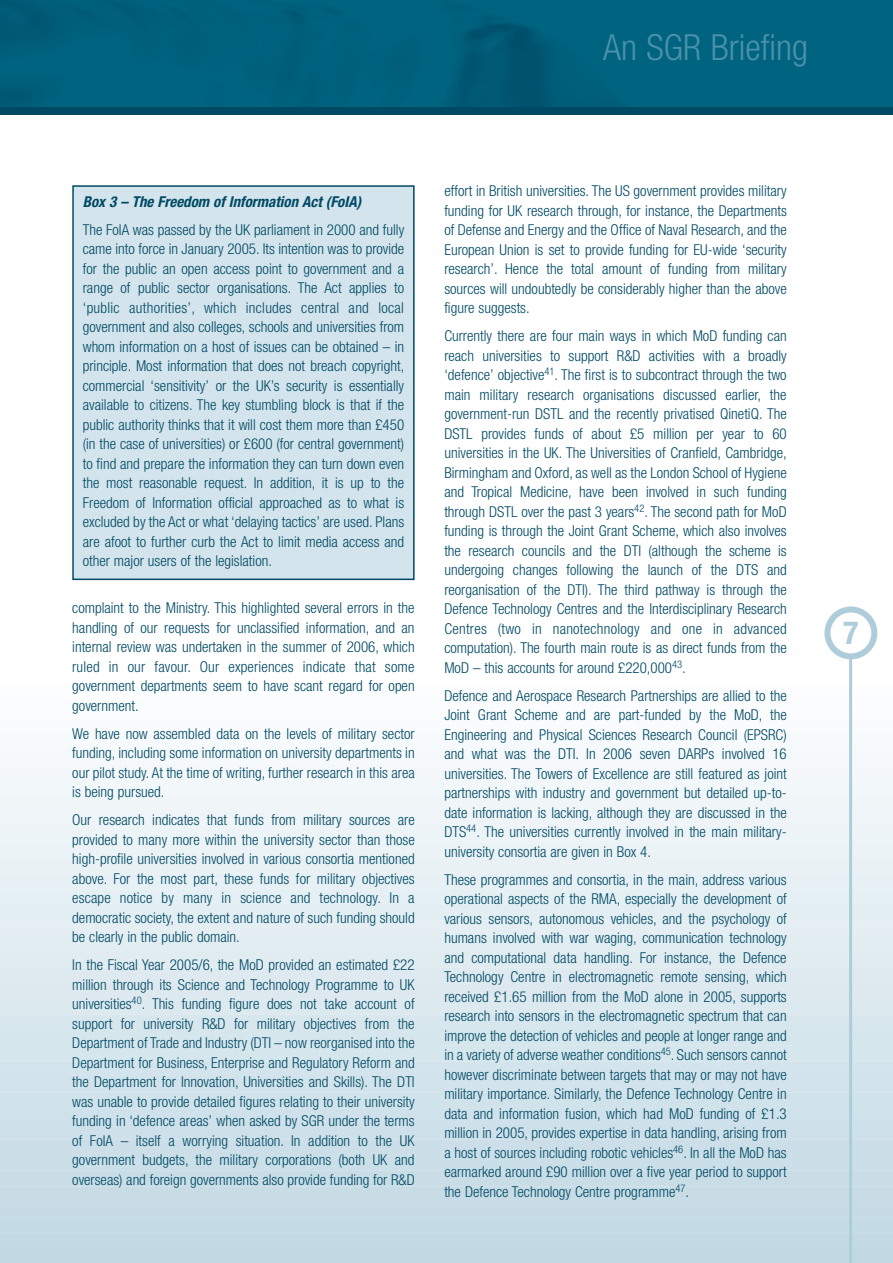
<style>
.page{position:relative;width:893px;height:1263px;background:#fff}
.page>*{position:absolute;margin:0;border:0;box-sizing:border-box;transform-origin:0 0}
.t1{font:300 condensed 36px "Helvetica Neue";color:#4b92aa}
.t2{font:700 condensed 31.95px "Helvetica Neue";color:#aeccda}
.t3{font:300 condensed 15px/19.5px "Helvetica Neue";color:#004964;text-align:justify}
.t4{font:italic 700 condensed 15px "Helvetica Neue";color:#004964}
</style>
<div class="page">
<div style="left:0;top:0;width:893px;height:115px;background:#004964"></div>
<img style="left:0;top:0;width:893px;height:106px">
<div style="left:0;top:696px;width:893px;height:27px;background:#fafcfd"></div>
<div style="left:0;top:711px;width:893px;height:28px;background:#f9fbfd"></div>
<div style="left:0;top:727px;width:893px;height:27px;background:#f7fafc"></div>
<div style="left:0;top:743px;width:893px;height:27px;background:#f5f9fb"></div>
<div style="left:0;top:758px;width:893px;height:28px;background:#f4f8fb"></div>
<div style="left:0;top:774px;width:893px;height:27px;background:#f2f7fa"></div>
<div style="left:0;top:790px;width:893px;height:27px;background:#f0f6f8"></div>
<div style="left:0;top:805px;width:893px;height:27px;background:#eef4f7"></div>
<div style="left:0;top:821px;width:893px;height:27px;background:#edf4f7"></div>
<div style="left:0;top:837px;width:893px;height:27px;background:#ebf3f6"></div>
<div style="left:0;top:852px;width:893px;height:27px;background:#e9f1f5"></div>
<div style="left:0;top:868px;width:893px;height:27px;background:#e7f1f5"></div>
<div style="left:0;top:883px;width:893px;height:28px;background:#e5f0f4"></div>
<div style="left:0;top:899px;width:893px;height:27px;background:#e3eef3"></div>
<div style="left:0;top:915px;width:893px;height:27px;background:#e4eef3"></div>
<div style="left:0;top:930px;width:893px;height:28px;background:#e2edf2"></div>
<div style="left:0;top:946px;width:893px;height:27px;background:#e1ecf1"></div>
<div style="left:0;top:962px;width:893px;height:27px;background:#dfeaf0"></div>
<div style="left:0;top:977px;width:893px;height:27px;background:#dde9ef"></div>
<div style="left:0;top:993px;width:893px;height:27px;background:#dce9ef"></div>
<div style="left:0;top:1008px;width:893px;height:28px;background:#d8e7ee"></div>
<div style="left:0;top:1024px;width:893px;height:27px;background:#d6e6ed"></div>
<div style="left:0;top:1040px;width:893px;height:27px;background:#d5e6ed"></div>
<div style="left:0;top:1055px;width:893px;height:28px;background:#d4e4ec"></div>
<div style="left:0;top:1071px;width:893px;height:27px;background:#d2e3eb"></div>
<div style="left:0;top:1087px;width:893px;height:27px;background:#d0e2ea"></div>
<div style="left:0;top:1102px;width:893px;height:28px;background:#cfe1ea"></div>
<div style="left:0;top:1118px;width:893px;height:27px;background:#cee0e9"></div>
<div style="left:0;top:1134px;width:893px;height:27px;background:#ccdfe8"></div>
<div style="left:0;top:1149px;width:893px;height:27px;background:#cbdfe8"></div>
<div style="left:0;top:1165px;width:893px;height:27px;background:#c9dde7"></div>
<div style="left:0;top:1180px;width:893px;height:28px;background:#c8dce6"></div>
<div style="left:0;top:1196px;width:893px;height:27px;background:#c6dbe5"></div>
<div style="left:0;top:1212px;width:893px;height:27px;background:#c5dbe5"></div>
<div style="left:0;top:1227px;width:893px;height:28px;background:#c3d9e4"></div>
<div style="left:0;top:1243px;width:893px;height:20px;background:#c1d8e3"></div>
<hr style="left:849px;top:656px;width:3px;height:607px;background:#aeccda">
<svg style="left:824px;top:606px;width:53px;height:53px"></svg>
<div style="left:73px;top:186px;width:341px;height:393px;background:#d3e4ec"></div>
<div style="left:72px;top:185px;width:343px;height:395px;border:2px solid #004964"></div>
<h1 class="t1" style="left:603px;top:34px;width:206px">An SGR Briefing</h1>
<p class="t4" style="left:83px;top:196px;width:280px">Box 3 – The Freedom of Information Act (FoIA)</p>
<p class="t3" style="left:83px;top:221px;width:323px">The FoIA was passed by the UK parliament in 2000 and fully came into force in January 2005. Its intention was to provide for the public an open access point to government and a range of public sector organisations. The Act applies to ‘public authorities’, which includes central and local government and also colleges, schools and universities from whom information on a host of issues can be obtained – in principle. Most information that does not breach copyright, commercial ‘sensitivity’ or the UK’s security is essentially available to citizens. The key stumbling block is that if the public authority thinks that it will cost them more than £450 (in the case of universities) or £600 (for central government) to find and prepare the information they can turn down even the most reasonable request. In addition, it is up to the Freedom of Information official approached as to what is excluded by the Act or what ‘delaying tactics’ are used. Plans are afoot to further curb the Act to limit media access and other major users of the legislation.</p>
<p class="t3" style="left:72px;top:599px;width:344px">complaint to the Ministry. This highlighted several errors in the handling of our requests for unclassified information, and an internal review was undertaken in the summer of 2006, which ruled in our favour. Our experiences indicate that some government departments seem to have scant regard for open government.</p>
<p class="t3" style="left:72px;top:725px;width:344px">We have now assembled data on the levels of military sector funding, including some information on university departments in our pilot study. At the time of writing, further research in this area is being pursued.</p>
<p class="t3" style="left:72px;top:811px;width:344px">Our research indicates that funds from military sources are provided to many more within the university sector than those high-profile universities involved in various consortia mentioned above. For the most part, these funds for military objectives escape notice by many in science and technology. In a democratic society, the extent and nature of such funding should be clearly in the public domain.</p>
<p class="t3" style="left:72px;top:956px;width:344px">In the Fiscal Year 2005/6, the MoD provided an estimated £22 million through its Science and Technology Programme to UK universities<sup>40</sup>. This funding figure does not take account of support for university R&amp;D for military objectives from the Department of Trade and Industry (DTI – now reorganised into the Department for Business, Enterprise and Regulatory Reform and the Department for Innovation, Universities and Skills). The DTI was unable to provide detailed figures relating to their university funding in ‘defence areas’ when asked by SGR under the terms of FoIA – itself a worrying situation. In addition to the UK government budgets, the military corporations (both UK and overseas) and foreign governments also provide funding for R&amp;D</p>
<p class="t3" style="left:444px;top:182px;width:344px">effort in British universities. The US government provides military funding for UK research through, for instance, the Departments of Defense and Energy and the Office of Naval Research, and the European Union is set to provide funding for EU-wide ‘security research’. Hence the total amount of funding from military sources will undoubtedly be considerably higher than the above figure suggests.</p>
<p class="t3" style="left:444px;top:327px;width:344px">Currently there are four main ways in which MoD funding can reach universities to support R&amp;D activities with a broadly ‘defence’ objective<sup>41</sup>. The first is to subcontract through the two main military research organisations discussed earlier, the government-run DSTL and the recently privatised QinetiQ. The DSTL provides funds of about £5 million per year to 60 universities in the UK. The Universities of Cranfield, Cambridge, Birmingham and Oxford, as well as the London School of Hygiene and Tropical Medicine, have been involved in such funding through DSTL over the past 3 years<sup>42</sup>. The second path for MoD funding is through the Joint Grant Scheme, which also involves the research councils and the DTI (although the scheme is undergoing changes following the launch of the DTS and reorganisation of the DTI). The third pathway is through the Defence Technology Centres and the Interdisciplinary Research Centres (two in nanotechnology and one in advanced computation). The fourth main route is as direct funds from the MoD – this accounts for around £220,000<sup>43</sup>.</p>
<p class="t3" style="left:444px;top:687px;width:344px">Defence and Aerospace Research Partnerships are allied to the Joint Grant Scheme and are part-funded by the MoD, the Engineering and Physical Sciences Research Council (EPSRC) and what was the DTI. In 2006 seven DARPs involved 16 universities. The Towers of Excellence are still featured as joint partnerships with industry and government but detailed up-to&shy;date information is lacking, although they are discussed in the DTS<sup>44</sup>. The universities currently involved in the main military&shy;university consortia are given in Box 4.</p>
<p class="t3" style="left:444px;top:871px;width:344px">These programmes and consortia, in the main, address various operational aspects of the RMA, especially the development of various sensors, autonomous vehicles, and the psychology of humans involved with war waging, communication technology and computational data handling. For instance, the Defence Technology Centre in electromagnetic remote sensing, which received £1.65 million from the MoD alone in 2005, supports research into sensors in the electromagnetic spectrum that can improve the detection of vehicles and people at longer range and in a variety of adverse weather conditions<sup>45</sup>. Such sensors cannot however discriminate between targets that may or may not have military importance. Similarly, the Defence Technology Centre in data and information fusion, which had MoD funding of £1.3 million in 2005, provides expertise in data handling, arising from a host of sources including robotic vehicles<sup>46</sup>. In all the MoD has earmarked around £90 million over a five year period to support the Defence Technology Centre programme<sup>47</sup>.</p>
<h2 class="t2" style="left:843px;top:621px;width:17px">7</h2>
</div>
